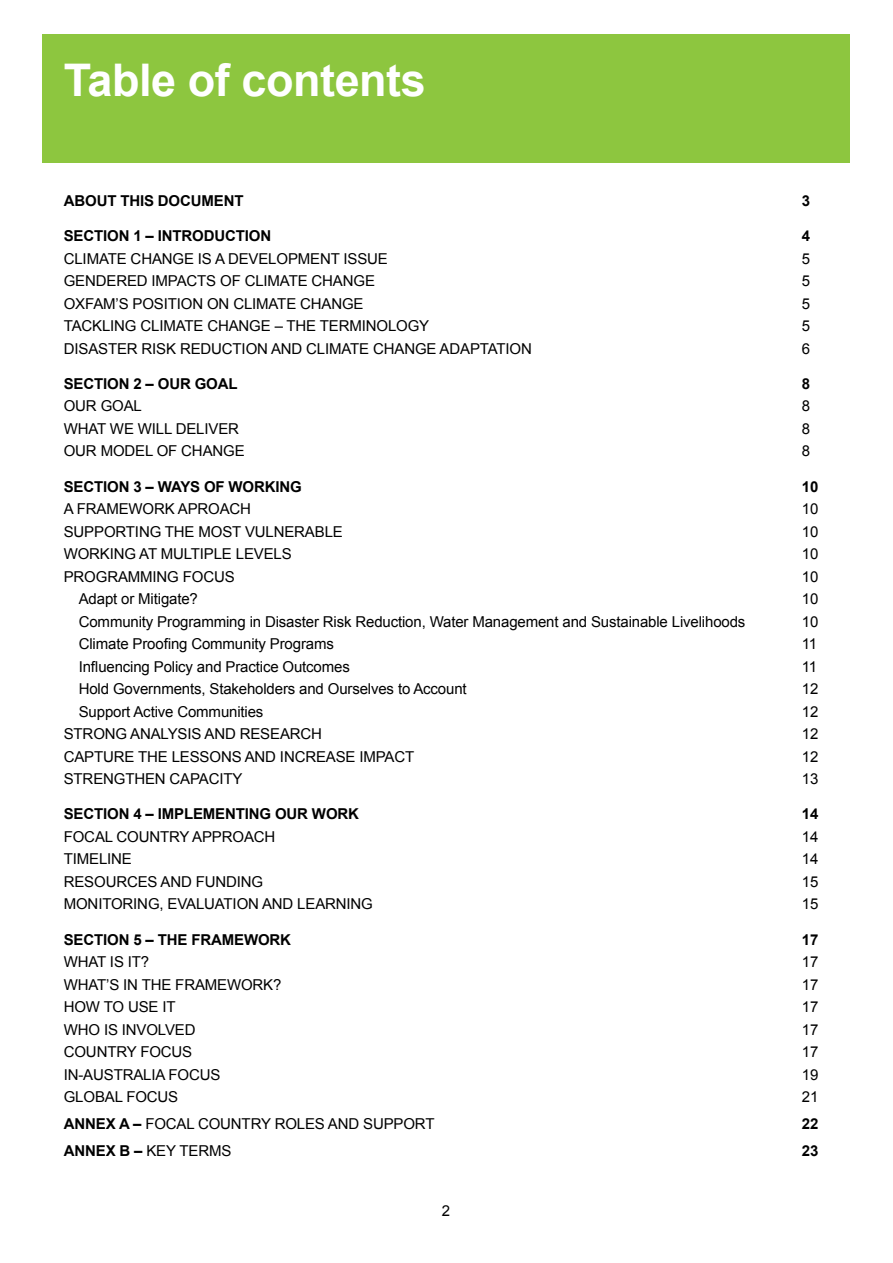
<style>
.page{position:relative;width:893px;height:1263px;background:#fff}
.page>*{position:absolute;margin:0;border:0;box-sizing:border-box;transform-origin:0 0}
.t1{font:700 45px "Arial";letter-spacing:-.01em;color:#fff}
.t2{font:15px "Arial";letter-spacing:-.01em;color:#000}
.t3{font:700 15px "Arial";letter-spacing:-.01em;color:#000}
.s1{font-weight:700}
</style>
<div class="page">
<div style="left:43px;top:34px;width:807px;height:128px;background:#8dc63f"></div>
<h1 class="t1" style="left:64px;top:50px;width:364px">Table of contents</h1>
<p class="t3" style="left:64px;top:191px;width:181px">ABOUT THIS DOCUMENT</p>
<p class="t3" style="left:802px;top:191px;width:10px">3</p>
<p class="t3" style="left:64px;top:226px;width:209px">SECTION 1 – INTRODUCTION</p>
<p class="t3" style="left:802px;top:226px;width:10px">4</p>
<p class="t2" style="left:64px;top:248px;width:326px">CLIMATE CHANGE IS A DEVELOPMENT ISSUE</p>
<p class="t2" style="left:802px;top:248px;width:10px">5</p>
<p class="t2" style="left:64px;top:271px;width:313px">GENDERED IMPACTS OF CLIMATE CHANGE</p>
<p class="t2" style="left:802px;top:271px;width:10px">5</p>
<p class="t2" style="left:64px;top:293px;width:301px">OXFAM’S POSITION ON CLIMATE CHANGE</p>
<p class="t2" style="left:802px;top:293px;width:10px">5</p>
<p class="t2" style="left:64px;top:316px;width:367px">TACKLING CLIMATE CHANGE – THE TERMINOLOGY</p>
<p class="t2" style="left:802px;top:316px;width:10px">5</p>
<p class="t2" style="left:64px;top:338px;width:470px">DISASTER RISK REDUCTION AND CLIMATE CHANGE ADAPTATION</p>
<p class="t2" style="left:802px;top:338px;width:10px">6</p>
<p class="t3" style="left:64px;top:374px;width:175px">SECTION 2 – OUR GOAL</p>
<p class="t3" style="left:802px;top:374px;width:10px">8</p>
<p class="t2" style="left:64px;top:396px;width:80px">OUR GOAL</p>
<p class="t2" style="left:802px;top:396px;width:10px">8</p>
<p class="t2" style="left:64px;top:419px;width:177px">WHAT WE WILL DELIVER</p>
<p class="t2" style="left:802px;top:419px;width:10px">8</p>
<p class="t2" style="left:64px;top:441px;width:182px">OUR MODEL OF CHANGE</p>
<p class="t2" style="left:802px;top:441px;width:10px">8</p>
<p class="t3" style="left:64px;top:476px;width:240px">SECTION 3 – WAYS OF WORKING</p>
<p class="t3" style="left:802px;top:476px;width:18px">10</p>
<p class="t2" style="left:64px;top:499px;width:189px">A FRAMEWORK APROACH</p>
<p class="t2" style="left:802px;top:499px;width:18px">10</p>
<p class="t2" style="left:64px;top:521px;width:281px">SUPPORTING THE MOST VULNERABLE</p>
<p class="t2" style="left:802px;top:521px;width:18px">10</p>
<p class="t2" style="left:64px;top:544px;width:229px">WORKING AT MULTIPLE LEVELS</p>
<p class="t2" style="left:802px;top:544px;width:18px">10</p>
<p class="t2" style="left:64px;top:566px;width:172px">PROGRAMMING FOCUS</p>
<p class="t2" style="left:802px;top:566px;width:18px">10</p>
<p class="t2" style="left:79px;top:589px;width:121px">Adapt or Mitigate?</p>
<p class="t2" style="left:802px;top:589px;width:18px">10</p>
<p class="t2" style="left:79px;top:611px;width:668px">Community Programming in Disaster Risk Reduction, Water Management and Sustainable Livelihoods</p>
<p class="t2" style="left:802px;top:611px;width:18px">10</p>
<p class="t2" style="left:79px;top:634px;width:257px">Climate Proofing Community Programs</p>
<p class="t2" style="left:802px;top:634px;width:17px">11</p>
<p class="t2" style="left:79px;top:656px;width:273px">Influencing Policy and Practice Outcomes</p>
<p class="t2" style="left:802px;top:656px;width:17px">11</p>
<p class="t2" style="left:79px;top:679px;width:389px">Hold Governments, Stakeholders and Ourselves to Account</p>
<p class="t2" style="left:802px;top:679px;width:18px">12</p>
<p class="t2" style="left:79px;top:701px;width:186px">Support Active Communities</p>
<p class="t2" style="left:802px;top:701px;width:18px">12</p>
<p class="t2" style="left:64px;top:724px;width:260px">STRONG ANALYSIS AND RESEARCH</p>
<p class="t2" style="left:802px;top:724px;width:18px">12</p>
<p class="t2" style="left:64px;top:746px;width:352px">CAPTURE THE LESSONS AND INCREASE IMPACT</p>
<p class="t2" style="left:802px;top:746px;width:18px">12</p>
<p class="t2" style="left:64px;top:769px;width:180px">STRENGTHEN CAPACITY</p>
<p class="t2" style="left:802px;top:769px;width:18px">13</p>
<p class="t3" style="left:64px;top:804px;width:297px">SECTION 4 – IMPLEMENTING OUR WORK</p>
<p class="t3" style="left:802px;top:804px;width:18px">14</p>
<p class="t2" style="left:64px;top:827px;width:213px">FOCAL COUNTRY APPROACH</p>
<p class="t2" style="left:802px;top:827px;width:18px">14</p>
<p class="t2" style="left:64px;top:849px;width:70px">TIMELINE</p>
<p class="t2" style="left:802px;top:849px;width:18px">14</p>
<p class="t2" style="left:64px;top:872px;width:201px">RESOURCES AND FUNDING</p>
<p class="t2" style="left:802px;top:872px;width:18px">15</p>
<p class="t2" style="left:64px;top:894px;width:311px">MONITORING, EVALUATION AND LEARNING</p>
<p class="t2" style="left:802px;top:894px;width:18px">15</p>
<p class="t3" style="left:64px;top:929px;width:229px">SECTION 5 – THE FRAMEWORK</p>
<p class="t3" style="left:802px;top:929px;width:18px">17</p>
<p class="t2" style="left:64px;top:952px;width:87px">WHAT IS IT?</p>
<p class="t2" style="left:802px;top:952px;width:18px">17</p>
<p class="t2" style="left:64px;top:974px;width:219px">WHAT’S IN THE FRAMEWORK?</p>
<p class="t2" style="left:802px;top:974px;width:18px">17</p>
<p class="t2" style="left:64px;top:997px;width:113px">HOW TO USE IT</p>
<p class="t2" style="left:802px;top:997px;width:18px">17</p>
<p class="t2" style="left:64px;top:1019px;width:133px">WHO IS INVOLVED</p>
<p class="t2" style="left:802px;top:1019px;width:18px">17</p>
<p class="t2" style="left:64px;top:1042px;width:130px">COUNTRY FOCUS</p>
<p class="t2" style="left:802px;top:1042px;width:18px">17</p>
<p class="t2" style="left:64px;top:1064px;width:158px">IN-AUSTRALIA FOCUS</p>
<p class="t2" style="left:802px;top:1064px;width:18px">19</p>
<p class="t2" style="left:64px;top:1087px;width:116px">GLOBAL FOCUS</p>
<p class="t2" style="left:802px;top:1087px;width:18px">21</p>
<p class="t2" style="left:64px;top:1114px;width:372px"><span class="s1">ANNEX A –</span> FOCAL COUNTRY ROLES AND SUPPORT</p>
<p class="t3" style="left:802px;top:1114px;width:18px">22</p>
<p class="t2" style="left:64px;top:1140px;width:169px"><span class="s1">ANNEX B –</span> KEY TERMS</p>
<p class="t3" style="left:802px;top:1140px;width:18px">23</p>
<p class="t2" style="left:442px;top:1200px;width:10px">2</p>
</div>
